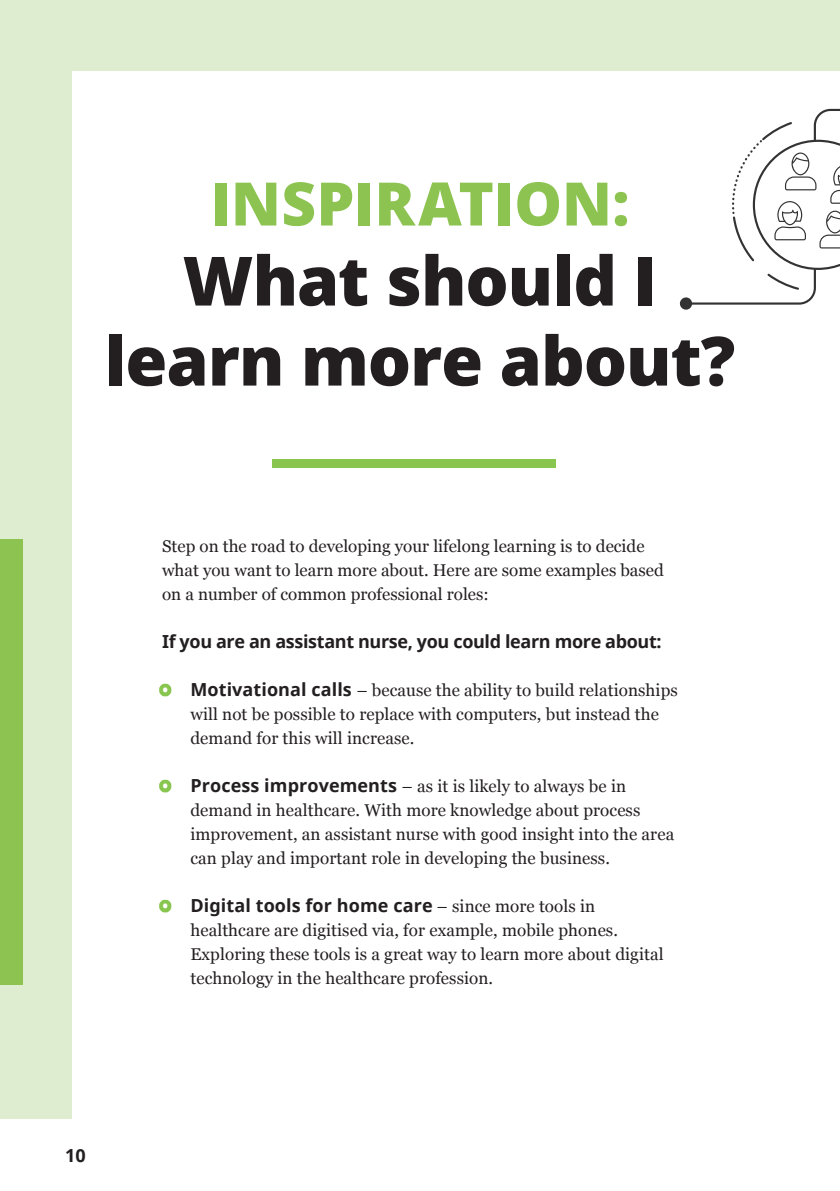
<style>
.page{position:relative;width:840px;height:1191px;background:#fff}
.page>*{position:absolute;margin:0;border:0;box-sizing:border-box;transform-origin:0 0}
.t1{font:800 68px/80px "Open Sans";letter-spacing:-.015em;color:#231f20;text-align:center}
.t2{font:800 60px "Open Sans";color:#8dc451}
.t3{font:700 18px "Open Sans";letter-spacing:-.02em;color:#231f20}
.t4{font:700 18px "Open Sans";letter-spacing:.005em;color:#231f20}
.t5{font:17px/24px "Georgia";letter-spacing:.005em;color:#231f20}
.s1{font-family:"Open Sans";font-weight:600;color:#fff}
.s2{font-family:"Open Sans";font-weight:700;font-size:18px}
.s3{font-weight:600;font-size:17px;color:#fff}
.s4{font-family:"Georgia";font-weight:400;font-size:17px}
</style>
<div class="page">
<div style="left:0;top:0;width:839px;height:1119px;background:#deedd0"></div>
<div style="left:72px;top:71px;width:767px;height:1062px;background:#fff"></div>
<svg style="left:159px;top:683px;width:13px;height:14px"></svg>
<svg style="left:159px;top:779px;width:13px;height:14px"></svg>
<svg style="left:159px;top:899px;width:13px;height:14px"></svg>
<div style="left:272px;top:459px;width:283px;height:9px;background:#89c650"></div>
<svg style="left:679px;top:297px;width:12px;height:13px"></svg>
<svg style="left:683px;top:108px;width:156px;height:198px"></svg>
<div style="left:0;top:539px;width:23px;height:445px;background:#8dc451"></div>
<p class="t2" style="left:210px;top:158px;width:421px">INSPIRATION:</p>
<p class="t1" style="left:104px;top:237px;width:632px">What should I learn more about?</p>
<p class="t5" style="left:162px;top:533px;width:503px">Step on the road to developing your lifelong learning is to decide what you want to learn more about. Here are some examples based on a number of common professional roles:</p>
<p class="t3" style="left:162px;top:629px;width:501px">If you are an assistant nurse, you could learn more about:</p>
<p class="t5" style="left:190px;top:677px;width:488px;text-indent:-28px"><span class="s1">•</span> <span class="s2">Motivational calls</span> – because the ability to build relationships will not be possible to replace with computers, but instead the demand for this will increase.</p>
<p class="t5" style="left:190px;top:773px;width:485px;text-indent:-28px"><span class="s1">•</span> <span class="s2">Process improvements</span> – as it is likely to always be in demand in healthcare. With more knowledge about process improvement, an assistant nurse with good insight into the area can play and important role in developing the business.</p>
<p class="t4" style="left:162px;top:893px;width:434px"><span class="s3">•</span> Digital tools for home care <span class="s4">– since more tools in</span></p>
<p class="t5" style="left:190px;top:917px;width:474px">healthcare are digitised via, for example, mobile phones.<br>Exploring these tools is a great way to learn more about digital technology in the healthcare profession.</p>
<p class="t3" style="left:65px;top:1143px;width:22px">10</p>
</div>
